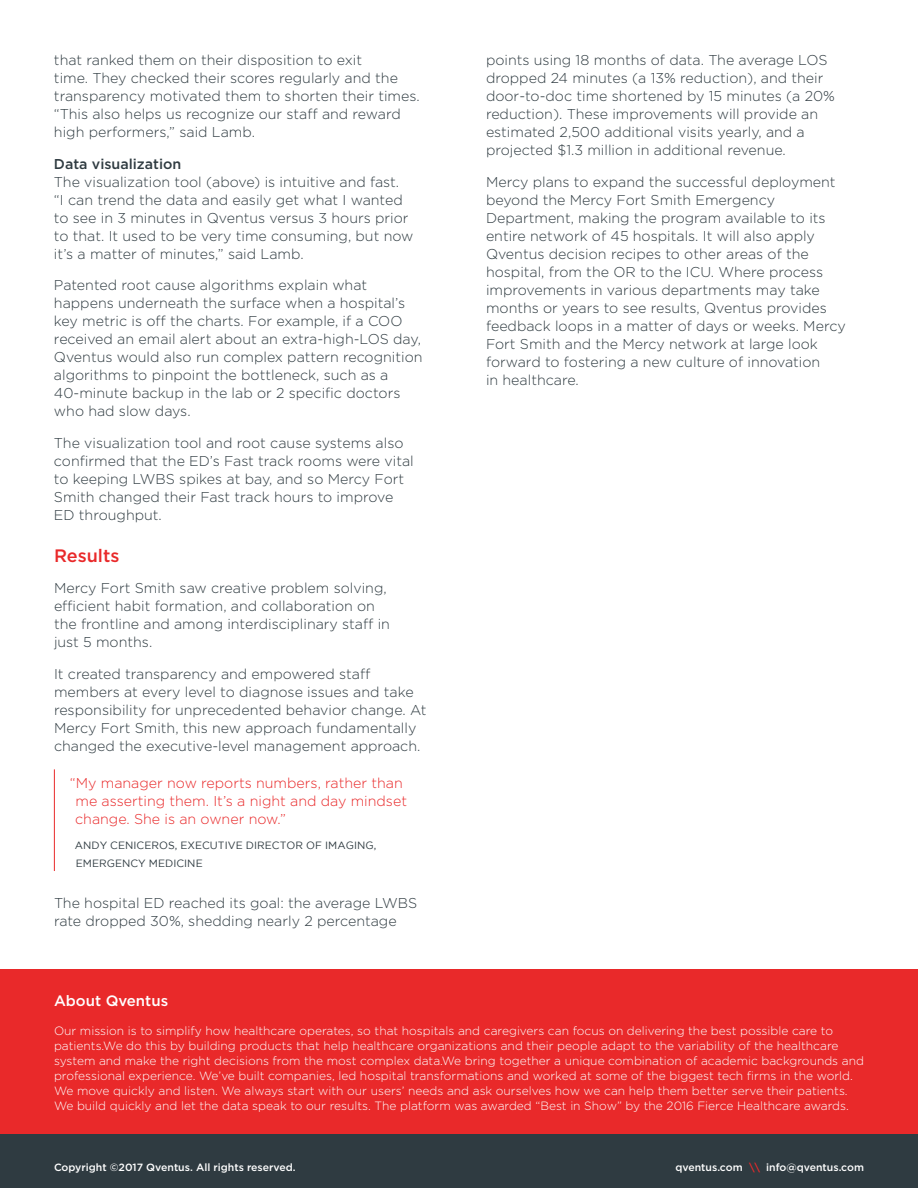
<style>
.page{position:relative;width:918px;height:1188px;background:#fff}
.page>*{position:absolute;margin:0;border:0;box-sizing:border-box;transform-origin:0 0}
.t1{font:500 18px "Gotham";color:#e9292a}
.t2{font:500 15px "Gotham";color:#fff}
.t3{font:300 14.25px/18px "Gotham";color:#2f3b41}
.t4{font:300 14.25px/18px "Gotham";color:#e9292a}
.t5{font:500 14.25px "Gotham";color:#2f3b41}
.t6{font:300 12px/15px "Gotham";color:#fff}
.t7{font:500 10.5px "Gotham";color:#fff}
.t8{font:10.5px/18px "Gotham";letter-spacing:.005em;color:#2f3b41}
.s1{color:#e9292a}
</style>
<div class="page">
<div style="left:0;top:1134px;width:918px;height:54px;background:#2f3b41"></div>
<div style="left:0;top:970px;width:918px;height:164px;background:#e9292a"></div>
<hr style="left:54px;top:769px;width:1px;height:102px;background:#e9292a">
<p class="t3" style="left:54px;top:51px;width:367px">that ranked them on their disposition to exit<br>time. They checked their scores regularly and the transparency motivated them to shorten their times. “This also helps us recognize our staff and reward high performers,” said Lamb.</p>
<p class="t5" style="left:54px;top:155px;width:129px">Data visualization</p>
<p class="t3" style="left:54px;top:172px;width:361px">The visualization tool (above) is intuitive and fast.<br>“I can trend the data and easily get what I wanted to see in 3 minutes in Qventus versus 3 hours prior to that. It used to be very time consuming, but now it’s a matter of minutes,” said Lamb.</p>
<p class="t3" style="left:54px;top:276px;width:370px">Patented root cause algorithms explain what happens underneath the surface when a hospital’s key metric is off the charts. For example, if a COO received an email alert about an extra-high-LOS day, Qventus would also run complex pattern recognition algorithms to pinpoint the bottleneck, such as a 40-minute backup in the lab or 2 specific doctors who had slow days.</p>
<p class="t3" style="left:54px;top:433px;width:361px">The visualization tool and root cause systems also confirmed that the ED’s Fast track rooms were vital to keeping LWBS spikes at bay, and so Mercy Fort Smith changed their Fast track hours to improve ED throughput.</p>
<p class="t1" style="left:54px;top:544px;width:67px">Results</p>
<p class="t3" style="left:54px;top:579px;width:338px">Mercy Fort Smith saw creative problem solving, efficient habit formation, and collaboration on the frontline and among interdisciplinary staff in just 5 months.</p>
<p class="t3" style="left:54px;top:664px;width:374px">It created transparency and empowered staff members at every level to diagnose issues and take responsibility for unprecedented behavior change. At Mercy Fort Smith, this new approach fundamentally changed the executive-level management approach.</p>
<p class="t4" style="left:75px;top:774px;width:333px;text-indent:-5px">“My manager now reports numbers, rather than me asserting them. It’s a night and day mindset change. She is an owner now.”</p>
<p class="t8" style="left:75px;top:836px;width:303px">ANDY CENICEROS, EXECUTIVE DIRECTOR OF IMAGING,<br>EMERGENCY MEDICINE</p>
<p class="t3" style="left:54px;top:894px;width:365px">The hospital ED reached its goal: the average LWBS rate dropped 30%, shedding nearly 2 percentage</p>
<p class="t3" style="left:486px;top:51px;width:351px">points using 18 months of data. The average LOS dropped 24 minutes (a 13% reduction), and their door-to-doc time shortened by 15 minutes (a 20% reduction). These improvements will provide an estimated 2,500 additional visits yearly, and a projected $1.3 million in additional revenue.</p>
<p class="t3" style="left:486px;top:172px;width:361px">Mercy plans to expand the successful deployment beyond the Mercy Fort Smith Emergency Department, making the program available to its entire network of 45 hospitals. It will also apply Qventus decision recipes to other areas of the hospital, from the OR to the ICU. Where process improvements in various departments may take months or years to see results, Qventus provides feedback loops in a matter of days or weeks. Mercy Fort Smith and the Mercy network at large look forward to fostering a new culture of innovation<br>in healthcare.</p>
<p class="t2" style="left:54px;top:991px;width:116px">About Qventus</p>
<p class="t6" style="left:54px;top:1023px;width:812px">Our mission is to simplify how healthcare operates, so that hospitals and caregivers can focus on delivering the best possible care to patients.We do this by building products that help healthcare organizations and their people adapt to the variability of the healthcare system and make the right decisions from the most complex data.We bring together a unique combination of academic backgrounds and professional experience. We’ve built companies, led hospital transformations and worked at some of the biggest tech firms in the world.<br>We move quickly and listen. We always start with our users’ needs and ask ourselves how we can help them better serve their patients.<br>We build quickly and let the data speak to our results. The platform was awarded “Best in Show” by the 2016 Fierce Healthcare awards.</p>
<p class="t7" style="left:54px;top:1161px;width:243px">Copyright ©2017 Qventus. All rights reserved.</p>
<p class="t7" style="left:675px;top:1161px;width:190px">qventus.com <span class="s1">\\</span> info@qventus.com</p>
</div>
